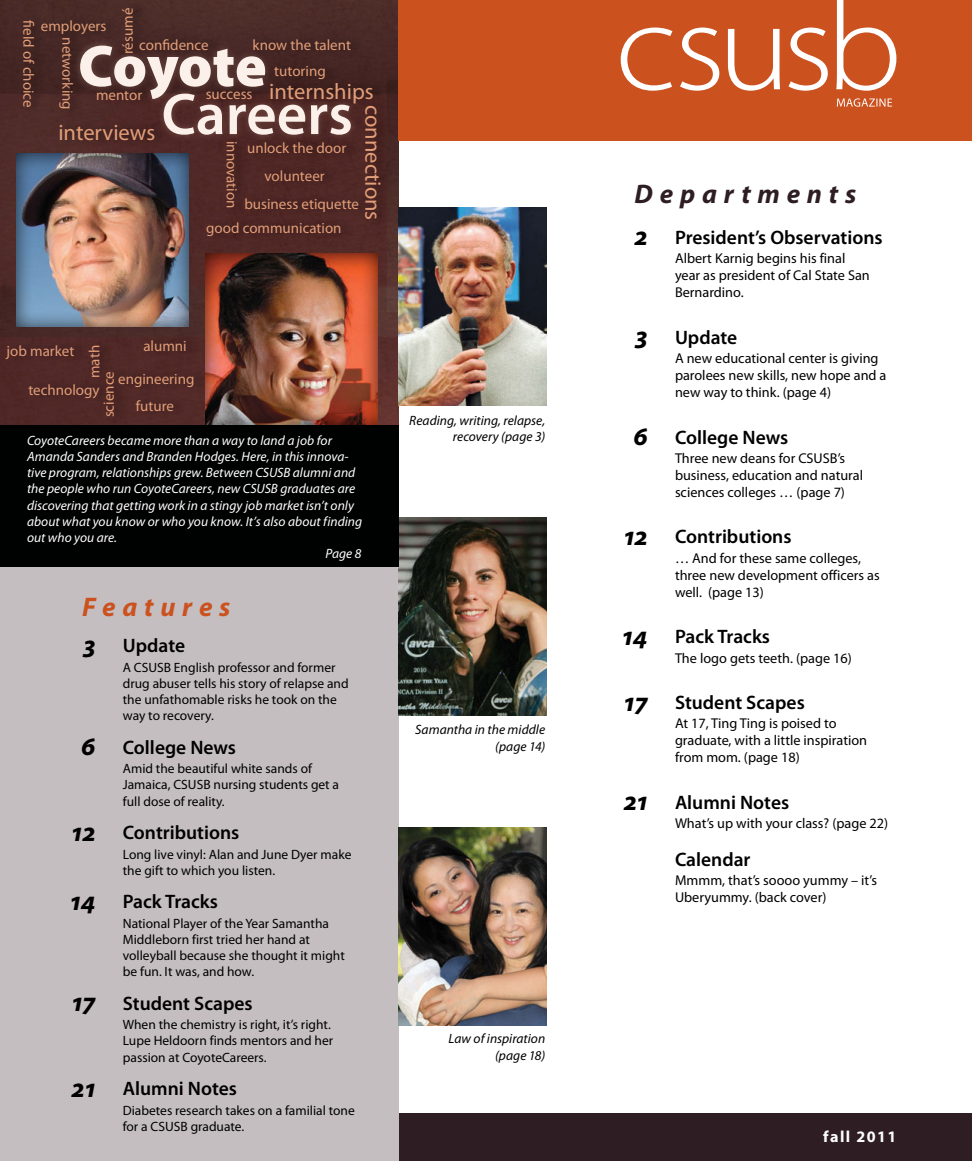
<style>
.page{position:relative;width:972px;height:1161px;background:#fff}
.page>*{position:absolute;margin:0;border:0;box-sizing:border-box;transform-origin:0 0}
.t1{font:600 59.1px "Myriad Pro";color:#fbf0ea}
.t2{font:900 59.1px "Myriad Pro";letter-spacing:-.01em;color:#fbf0ea}
.t3{font:italic 700 27px "Myriad Pro";letter-spacing:.25em;color:#2e1e24}
.t4{font:italic 700 27px "Myriad Pro";letter-spacing:.25em;color:#cb521e}
.t5{font:22.5px "Myriad Pro";color:#e29e78}
.t6{font:600 19.5px "Myriad Pro";color:#000}
.t7{font:700 16.05px "Myriad Pro";letter-spacing:.09em;color:#fff}
.t8{font:15px/28.2px "Myriad Pro";color:#e29e78;text-align:center}
.t9{font:14.25px/17.1px "Myriad Pro";color:#000}
.t10{font:13.5px/16.2px "Myriad Pro";color:#000}
.t11{font:italic 13.5px "Myriad Pro";color:#fff}
.t12{font:italic 13.5px/16.2px "Myriad Pro";color:#000;text-align:right}
.s1{font-weight:700;font-style:italic;font-size:27px}
</style>
<div class="page">
<img style="left:0;top:0;width:399px;height:426px">
<div style="left:144px;top:333px;width:56px;height:25px;background:#4c2725"></div>
<div style="left:59px;top:31px;width:28px;height:86px;background:#452625"></div>
<div style="left:275px;top:60px;width:64px;height:27px;background:#402321"></div>
<div style="left:6px;top:339px;width:81px;height:28px;background:#4e2726"></div>
<div style="left:365px;top:98px;width:30px;height:129px;background:#482523"></div>
<div style="left:270px;top:75px;width:117px;height:35px;background:#402220"></div>
<div style="left:136px;top:393px;width:52px;height:25px;background:#4f2827"></div>
<div style="left:59px;top:118px;width:109px;height:30px;background:#4b2725"></div>
<div style="left:245px;top:191px;width:128px;height:28px;background:#4c2624"></div>
<div style="left:253px;top:32px;width:111px;height:26px;background:#442624"></div>
<div style="left:104px;top:365px;width:24px;height:59px;background:#4c2625"></div>
<div style="left:29px;top:377px;width:84px;height:28px;background:#4d2726"></div>
<div style="left:119px;top:367px;width:89px;height:27px;background:#4d2726"></div>
<div style="left:88px;top:339px;width:26px;height:46px;background:#4d2625"></div>
<div style="left:23px;top:14px;width:25px;height:100px;background:#000;opacity:.4"></div>
<div style="left:41px;top:14px;width:79px;height:28px;background:#452825"></div>
<div style="left:248px;top:135px;width:112px;height:25px;background:#492422"></div>
<div style="left:265px;top:163px;width:73px;height:25px;background:#4c2523"></div>
<div style="left:96px;top:84px;width:60px;height:24px;background:#4f2826"></div>
<div style="left:226px;top:135px;width:24px;height:81px;background:#4b2523"></div>
<div style="left:122px;top:1px;width:25px;height:60px;background:#482927"></div>
<div style="left:206px;top:215px;width:149px;height:28px;background:#4c2624"></div>
<div style="left:140px;top:32px;width:82px;height:25px;background:#482927"></div>
<div style="left:156px;top:86px;width:203px;height:56px;background:#edc0a5;opacity:.25"></div>
<div style="left:73px;top:38px;width:200px;height:68px;background:#edc0a5;opacity:.25"></div>
<div style="left:0;top:1114px;width:972px;height:47px;background:#2e1e24"></div>
<div style="left:399px;top:0;width:573px;height:141px;background:#cb521e"></div>
<div style="left:0;top:458px;width:399px;height:703px;background:#c5bec1"></div>
<img style="left:399px;top:828px;width:148px;height:198px">
<img style="left:399px;top:207px;width:148px;height:198px">
<svg style="left:621px;top:0;width:275px;height:91px"></svg>
<svg style="left:837px;top:98px;width:55px;height:9px"></svg>
<img style="left:399px;top:517px;width:148px;height:199px">
<div style="left:14px;top:151px;width:177px;height:178px;background:#000;opacity:.75"></div>
<div style="left:203px;top:250px;width:177px;height:178px;background:#000;opacity:.75"></div>
<div style="left:0;top:426px;width:399px;height:141px;background:#000101"></div>
<p class="t8" style="left:114px;top:54px;width:48px;rotate:-90deg">résumé</p>
<p class="t8" style="left:42px;top:20px;width:89px;rotate:90deg">field of choice</p>
<p class="t8" style="left:41px;top:13px;width:67px">employers</p>
<p class="t8" style="left:81px;top:37px;width:74px;rotate:90deg">networking</p>
<p class="t8" style="left:139px;top:31px;width:71px">confidence</p>
<p class="t8" style="left:253px;top:31px;width:100px">know the talent</p>
<h1 class="t2" style="left:78px;top:27px;width:190px">Coyote</h1>
<p class="t8" style="left:274px;top:58px;width:53px">tutoring</p>
<h3 class="t5" style="left:269px;top:79px;width:106px">internships</h3>
<p class="t8" style="left:96px;top:81px;width:48px">mentor</p>
<p class="t8" style="left:206px;top:80px;width:48px">success</p>
<h1 class="t1" style="left:162px;top:77px;width:193px">Careers</h1>
<h3 class="t5" style="left:385px;top:105px;width:117px;rotate:90deg">connections</h3>
<h3 class="t5" style="left:58px;top:120px;width:98px">interviews</h3>
<p class="t8" style="left:246px;top:141px;width:69px;rotate:90deg">innovation</p>
<p class="t8" style="left:247px;top:134px;width:101px">unlock the door volunteer</p>
<p class="t8" style="left:244px;top:190px;width:116px">business etiquette</p>
<p class="t8" style="left:206px;top:214px;width:137px">good communication</p>
<p class="t8" style="left:143px;top:332px;width:45px">alumni</p>
<p class="t8" style="left:7px;top:338px;width:69px">job market</p>
<p class="t8" style="left:81px;top:378px;width:34px;rotate:-90deg">math</p>
<p class="t8" style="left:95px;top:417px;width:48px;rotate:-90deg">science</p>
<p class="t8" style="left:118px;top:365px;width:78px">engineering</p>
<p class="t8" style="left:28px;top:376px;width:73px">technology</p>
<p class="t8" style="left:136px;top:392px;width:40px">future</p>
<p class="t11" style="left:27px;top:432px;width:307px">CoyoteCareers became more than a way to land a job for</p>
<p class="t11" style="left:27px;top:448px;width:323px">Amanda Sanders and Branden Hodges. Here, in this innova-</p>
<p class="t11" style="left:27px;top:464px;width:330px">tive program, relationships grew. Between CSUSB alumni and</p>
<p class="t11" style="left:27px;top:481px;width:330px">the people who run CoyoteCareers, new CSUSB graduates are</p>
<p class="t11" style="left:27px;top:497px;width:329px">discovering that getting work in a stingy job market isn’t only</p>
<p class="t11" style="left:27px;top:513px;width:337px">about what you know or who you know. It’s also about finding</p>
<p class="t11" style="left:27px;top:529px;width:92px">out who you are.</p>
<p class="t11" style="left:325px;top:545px;width:38px">Page 8</p>
<h2 class="t4" style="left:82px;top:589px;width:150px">Features</h2>
<h3 class="t6" style="left:83px;top:633px;width:103px"><span class="s1">3</span> Update</h3>
<p class="t10" style="left:123px;top:659px;width:227px">A CSUSB English professor and former drug abuser tells his story of relapse and the unfathomable risks he took on the way to recovery.</p>
<h3 class="t6" style="left:81px;top:735px;width:156px"><span class="s1">6</span> College News</h3>
<p class="t10" style="left:123px;top:761px;width:218px">Amid the beautiful white sands of<br>Jamaica, CSUSB nursing students get a full dose of reality.</p>
<h3 class="t6" style="left:72px;top:820px;width:169px"><span class="s1">12</span> Contributions</h3>
<p class="t10" style="left:123px;top:846px;width:230px">Long live vinyl: Alan and June Dyer make the gift to which you listen.</p>
<h3 class="t6" style="left:70px;top:889px;width:149px"><span class="s1">14</span> Pack Tracks</h3>
<p class="t10" style="left:123px;top:915px;width:224px">National Player of the Year Samantha Middleborn first tried her hand at volleyball because she thought it might be fun. It was, and how.</p>
<h3 class="t6" style="left:72px;top:991px;width:182px"><span class="s1">17</span> Student Scapes</h3>
<p class="t10" style="left:123px;top:1017px;width:212px">When the chemistry is right, it’s right.<br>Lupe Heldoorn finds mentors and her passion at CoyoteCareers.</p>
<h3 class="t6" style="left:72px;top:1076px;width:167px"><span class="s1">21</span> Alumni Notes</h3>
<p class="t10" style="left:123px;top:1102px;width:234px">Diabetes research takes on a familial tone for a CSUSB graduate.</p>
<p class="t12" style="left:409px;top:412px;width:137px">Reading, writing, relapse, recovery (page 3)</p>
<p class="t12" style="left:415px;top:721px;width:131px">Samantha in the middle (page 14)</p>
<p class="t12" style="left:449px;top:1031px;width:98px">Law of inspiration (page 18)</p>
<h2 class="t3" style="left:634px;top:176px;width:223px">Departments</h2>
<h3 class="t6" style="left:635px;top:225px;width:249px"><span class="s1">2</span> President’s Observations</h3>
<p class="t9" style="left:675px;top:250px;width:196px">Albert Karnig begins his final year as president of Cal State San<br>Bernardino.</p>
<h3 class="t6" style="left:636px;top:325px;width:103px"><span class="s1">3</span> Update</h3>
<p class="t9" style="left:675px;top:350px;width:213px">A new educational center is giving parolees new skills, new hope and a new way to think. (page 4)</p>
<h3 class="t6" style="left:633px;top:425px;width:156px"><span class="s1">6</span> College News</h3>
<p class="t9" style="left:675px;top:450px;width:190px">Three new deans for CSUSB’s business, education and natural sciences colleges … (page 7)</p>
<h3 class="t6" style="left:624px;top:524px;width:169px"><span class="s1">12</span> Contributions</h3>
<p class="t9" style="left:675px;top:550px;width:206px">… And for these same colleges, three new development officers as well. (page 13)</p>
<h3 class="t6" style="left:623px;top:624px;width:149px"><span class="s1">14</span> Pack Tracks</h3>
<p class="t9" style="left:675px;top:650px;width:178px">The logo gets teeth. (page 16)</p>
<h3 class="t6" style="left:624px;top:690px;width:182px"><span class="s1">17</span> Student Scapes</h3>
<p class="t9" style="left:675px;top:715px;width:194px">At 17, Ting Ting is poised to graduate, with a little inspiration from mom. (page 18)</p>
<h3 class="t6" style="left:624px;top:790px;width:167px"><span class="s1">21</span> Alumni Notes</h3>
<p class="t9" style="left:675px;top:815px;width:215px">What’s up with your class? (page 22)</p>
<h3 class="t6" style="left:675px;top:847px;width:77px">Calendar</h3>
<p class="t9" style="left:675px;top:872px;width:204px">Mmmm, that’s soooo yummy – it’s<br>Uberyummy. (back cover)</p>
<p class="t7" style="left:823px;top:1126px;width:75px">fall 2011</p>
</div>
